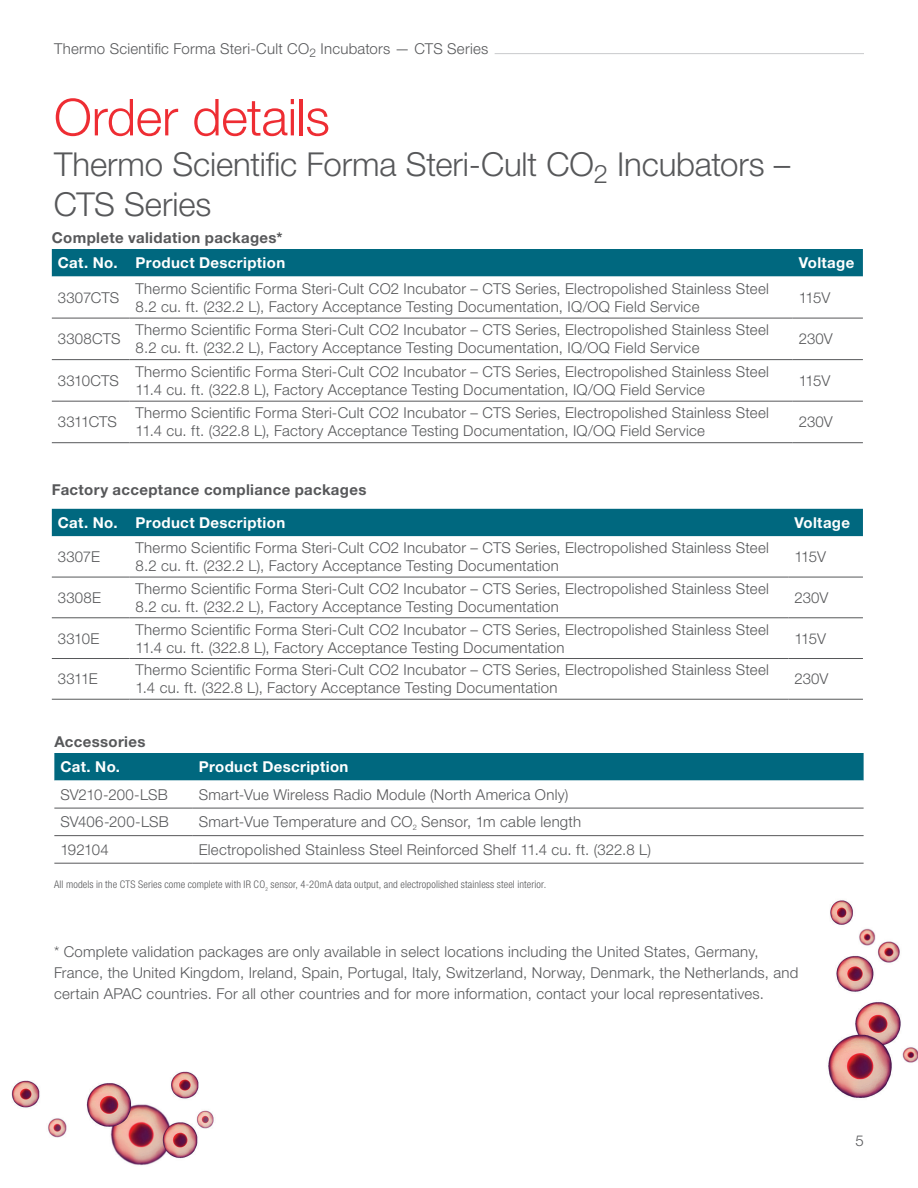
<style>
.page{position:relative;width:918px;height:1188px;background:#fff}
.page>*{position:absolute;margin:0;border:0;box-sizing:border-box;transform-origin:0 0}
.t1{font:300 51px "Helvetica Neue LTW1 G";letter-spacing:-.01em;color:#ee2d33}
.t2{font:300 33px/40.5px "Helvetica Neue LTW1 G";letter-spacing:-.005em;color:#57585a}
.t3{font:300 15px/18px "Helvetica Neue LTW1 G";letter-spacing:.015em;color:#57585a}
.t4{font:700 15px "Helvetica Neue LTW1 G";letter-spacing:.025em;color:#fff}
.t5{font:700 15px "Helvetica Neue LTW1 G";letter-spacing:.02em;color:#57585a}
.t6{font:300 15px "Helvetica Neue LTW1 G";letter-spacing:-.015em;color:#57585a}
.t7{font:300 condensed 10.5px "Helvetica Neue LTW1 G";letter-spacing:.015em;color:#57585a}
</style>
<div class="page">
<img style="left:11px;top:53px;width:907px;height:1113px">
<hr style="left:495px;top:53px;width:369px;height:1px;background:#c9cacc">
<div style="left:52px;top:249px;width:811px;height:28px;background:#00687f"></div>
<svg style="left:52px;top:277px;width:811px;height:165px"></svg>
<hr style="left:52px;top:318px;width:78px;height:1px;background:#57585a">
<hr style="left:130px;top:318px;width:663px;height:1px;background:#57585a">
<hr style="left:793px;top:318px;width:70px;height:1px;background:#57585a">
<hr style="left:52px;top:442px;width:78px;height:1px;background:#57585a">
<hr style="left:130px;top:442px;width:663px;height:1px;background:#57585a">
<hr style="left:793px;top:442px;width:70px;height:1px;background:#57585a">
<hr style="left:52px;top:359px;width:78px;height:1px;background:#57585a">
<hr style="left:130px;top:359px;width:663px;height:1px;background:#57585a">
<hr style="left:793px;top:359px;width:70px;height:1px;background:#57585a">
<hr style="left:52px;top:401px;width:78px;height:1px;background:#57585a">
<hr style="left:130px;top:401px;width:663px;height:1px;background:#57585a">
<hr style="left:793px;top:401px;width:70px;height:1px;background:#57585a">
<div style="left:52px;top:509px;width:811px;height:27px;background:#00687f"></div>
<svg style="left:52px;top:536px;width:811px;height:163px"></svg>
<hr style="left:52px;top:577px;width:78px;height:1px;background:#57585a">
<hr style="left:130px;top:577px;width:658px;height:1px;background:#57585a">
<hr style="left:788px;top:577px;width:75px;height:1px;background:#57585a">
<hr style="left:52px;top:699px;width:78px;height:1px;background:#57585a">
<hr style="left:130px;top:699px;width:658px;height:1px;background:#57585a">
<hr style="left:788px;top:699px;width:75px;height:1px;background:#57585a">
<hr style="left:52px;top:618px;width:78px;height:1px;background:#57585a">
<hr style="left:130px;top:618px;width:658px;height:1px;background:#57585a">
<hr style="left:788px;top:618px;width:75px;height:1px;background:#57585a">
<hr style="left:52px;top:658px;width:78px;height:1px;background:#57585a">
<hr style="left:130px;top:658px;width:658px;height:1px;background:#57585a">
<hr style="left:788px;top:658px;width:75px;height:1px;background:#57585a">
<div style="left:54px;top:753px;width:810px;height:28px;background:#00687f"></div>
<svg style="left:54px;top:781px;width:810px;height:82px"></svg>
<hr style="left:54px;top:808px;width:139px;height:1px;background:#57585a">
<hr style="left:193px;top:808px;width:671px;height:1px;background:#57585a">
<hr style="left:54px;top:835px;width:139px;height:1px;background:#57585a">
<hr style="left:193px;top:835px;width:671px;height:1px;background:#57585a">
<hr style="left:54px;top:863px;width:139px;height:1px;background:#57585a">
<hr style="left:193px;top:863px;width:671px;height:1px;background:#57585a">
<p class="t3" style="left:54px;top:40px;width:436px">Thermo Scientific Forma Steri-Cult CO<sub>2</sub> Incubators — CTS Series</p>
<h1 class="t1" style="left:54px;top:86px;width:277px">Order details</h1>
<h2 class="t2" style="left:54px;top:144px;width:738px">Thermo Scientific Forma Steri-Cult CO<sub>2</sub> Incubators –<br>CTS Series</h2>
<p class="t5" style="left:52px;top:228px;width:232px">Complete validation packages*</p>
<p class="t4" style="left:58px;top:254px;width:229px">Cat. No. Product Description</p>
<p class="t4" style="left:799px;top:254px;width:57px">Voltage</p>
<p class="t3" style="left:58px;top:288px;width:63px">3307CTS</p>
<p class="t3" style="left:136px;top:279px;width:635px">Thermo Scientific Forma Steri-Cult CO2 Incubator – CTS Series, Electropolished Stainless Steel<br>8.2 cu. ft. (232.2 L), Factory Acceptance Testing Documentation, IQ/OQ Field Service</p>
<p class="t3" style="left:799px;top:288px;width:33px">115V</p>
<p class="t3" style="left:58px;top:330px;width:64px">3308CTS</p>
<p class="t3" style="left:136px;top:321px;width:635px">Thermo Scientific Forma Steri-Cult CO2 Incubator – CTS Series, Electropolished Stainless Steel<br>8.2 cu. ft. (232.2 L), Factory Acceptance Testing Documentation, IQ/OQ Field Service</p>
<p class="t3" style="left:799px;top:330px;width:36px">230V</p>
<p class="t3" style="left:58px;top:371px;width:63px">3310CTS</p>
<p class="t3" style="left:136px;top:362px;width:635px">Thermo Scientific Forma Steri-Cult CO2 Incubator – CTS Series, Electropolished Stainless Steel<br>11.4 cu. ft. (322.8 L), Factory Acceptance Testing Documentation, IQ/OQ Field Service</p>
<p class="t3" style="left:799px;top:371px;width:33px">115V</p>
<p class="t6" style="left:58px;top:413px;width:61px">3311CTS</p>
<p class="t3" style="left:136px;top:404px;width:635px">Thermo Scientific Forma Steri-Cult CO2 Incubator – CTS Series, Electropolished Stainless Steel<br>11.4 cu. ft. (322.8 L), Factory Acceptance Testing Documentation, IQ/OQ Field Service</p>
<p class="t3" style="left:799px;top:413px;width:36px">230V</p>
<p class="t5" style="left:52px;top:480px;width:316px">Factory acceptance compliance packages</p>
<p class="t4" style="left:58px;top:513px;width:229px">Cat. No. Product Description</p>
<p class="t4" style="left:794px;top:513px;width:57px">Voltage</p>
<p class="t3" style="left:58px;top:548px;width:44px">3307E</p>
<p class="t3" style="left:136px;top:539px;width:635px">Thermo Scientific Forma Steri-Cult CO2 Incubator – CTS Series, Electropolished Stainless Steel<br>8.2 cu. ft. (232.2 L), Factory Acceptance Testing Documentation</p>
<p class="t3" style="left:794px;top:548px;width:33px">115V</p>
<p class="t3" style="left:58px;top:588px;width:45px">3308E</p>
<p class="t3" style="left:136px;top:579px;width:635px">Thermo Scientific Forma Steri-Cult CO2 Incubator – CTS Series, Electropolished Stainless Steel<br>8.2 cu. ft. (232.2 L), Factory Acceptance Testing Documentation</p>
<p class="t3" style="left:794px;top:588px;width:36px">230V</p>
<p class="t3" style="left:58px;top:629px;width:43px">3310E</p>
<p class="t3" style="left:136px;top:620px;width:635px">Thermo Scientific Forma Steri-Cult CO2 Incubator – CTS Series, Electropolished Stainless Steel<br>11.4 cu. ft. (322.8 L), Factory Acceptance Testing Documentation</p>
<p class="t3" style="left:794px;top:629px;width:33px">115V</p>
<p class="t3" style="left:58px;top:670px;width:41px">3311E</p>
<p class="t3" style="left:136px;top:661px;width:635px">Thermo Scientific Forma Steri-Cult CO2 Incubator – CTS Series, Electropolished Stainless Steel<br>1.4 cu. ft. (322.8 L), Factory Acceptance Testing Documentation</p>
<p class="t3" style="left:794px;top:670px;width:36px">230V</p>
<p class="t5" style="left:54px;top:732px;width:93px">Accessories</p>
<p class="t4" style="left:60px;top:758px;width:61px">Cat. No.</p>
<p class="t4" style="left:199px;top:758px;width:151px">Product Description</p>
<p class="t3" style="left:60px;top:785px;width:109px">SV210-200-LSB</p>
<p class="t3" style="left:199px;top:785px;width:371px">Smart-Vue Wireless Radio Module (North America Only)</p>
<p class="t3" style="left:60px;top:813px;width:110px">SV406-200-LSB</p>
<p class="t3" style="left:199px;top:813px;width:384px">Smart-Vue Temperature and CO<sub>2</sub> Sensor, 1m cable length</p>
<p class="t3" style="left:60px;top:840px;width:50px">192104</p>
<p class="t3" style="left:199px;top:840px;width:454px">Electropolished Stainless Steel Reinforced Shelf 11.4 cu. ft. (322.8 L)</p>
<p class="t7" style="left:54px;top:879px;width:494px">All models in the CTS Series come complete with IR CO<sub>2</sub> sensor, 4-20mA data output, and electropolished stainless steel interior.</p>
<p class="t3" style="left:54px;top:941px;width:746px;line-height:21px">* Complete validation packages are only available in select locations including the United States, Germany,<br>France, the United Kingdom, Ireland, Spain, Portugal, Italy, Switzerland, Norway, Denmark, the Netherlands, and certain APAC countries. For all other countries and for more information, contact your local representatives.</p>
<p class="t3" style="left:856px;top:1132px;width:10px">5</p>
</div>
